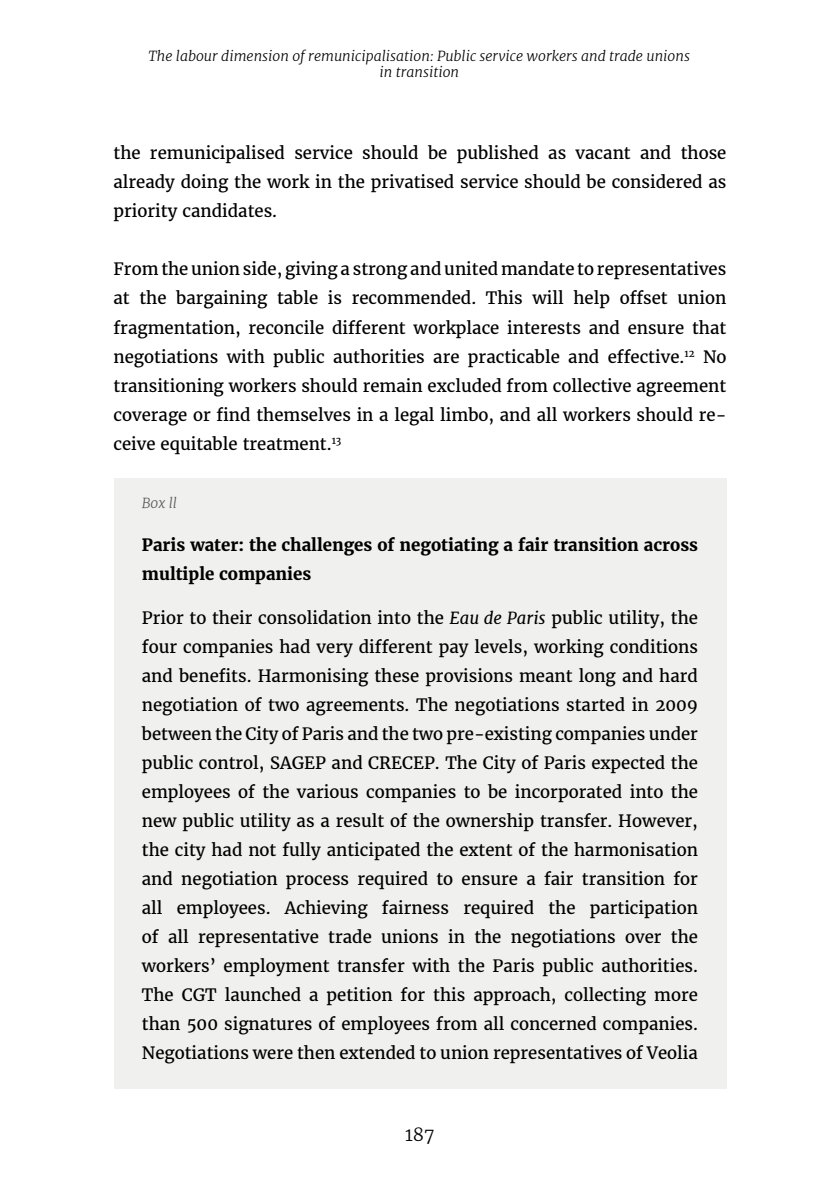
<style>
.page{position:relative;width:840px;height:1191px;background:#fff}
.page>*{position:absolute;margin:0;border:0;box-sizing:border-box;transform-origin:0 0}
.t1{font:300 18px "Merriweather";color:#000}
.t2{font:16.8px/29px "Merriweather";color:#000;text-align:justify}
.t3{font:700 16.8px/29px "Merriweather";color:#000}
.t4{font:italic 300 14px/16.8px "Merriweather";color:#000;text-align:center}
.t5{font:italic 300 14px "Merriweather";color:#575756}
.s1{font-style:italic}
</style>
<div class="page">
<div style="left:113px;top:478px;width:613px;height:611px;background:#f0f0ef"></div>
<p class="t4" style="left:148px;top:47px;width:542px">The labour dimension of remunicipalisation: Public service workers and trade unions in transition</p>
<p class="t2" style="left:113px;top:139px;width:614px">the remunicipalised service should be published as vacant and those already doing the work in the privatised service should be considered as priority candidates.</p>
<p class="t2" style="left:113px;top:255px;width:614px">From the union side, giving a strong and united mandate to representatives at the bargaining table is recommended. This will help offset union fragmentation, reconcile different workplace interests and ensure that negotiations with public authorities are practicable and effective.<sup>12</sup> No transitioning workers should remain excluded from collective agreement coverage or find themselves in a legal limbo, and all workers should re&shy;ceive equitable treatment.<sup>13</sup></p>
<p class="t5" style="left:142px;top:494px;width:37px">Box ll</p>
<p class="t3" style="left:142px;top:530px;width:557px">Paris water: the challenges of negotiating a fair transition across multiple companies</p>
<p class="t2" style="left:142px;top:603px;width:557px">Prior to their consolidation into the <span class="s1">Eau de Paris</span> public utility, the four companies had very different pay levels, working conditions and benefits. Harmonising these provisions meant long and hard negotiation of two agreements. The negotiations started in 2009 between the City of Paris and the two pre-existing companies under public control, SAGEP and CRECEP. The City of Paris expected the employees of the various companies to be incorporated into the new public utility as a result of the ownership transfer. However, the city had not fully anticipated the extent of the harmonisation and negotiation process required to ensure a fair transition for all employees. Achieving fairness required the participation of all representative trade unions in the negotiations over the workers’ employment transfer with the Paris public authorities.<br>The CGT launched a petition for this approach, collecting more than 500 signatures of employees from all concerned companies.<br>Negotiations were then extended to union representatives of Veolia</p>
<p class="t1" style="left:405px;top:1123px;width:31px">187</p>
</div>
